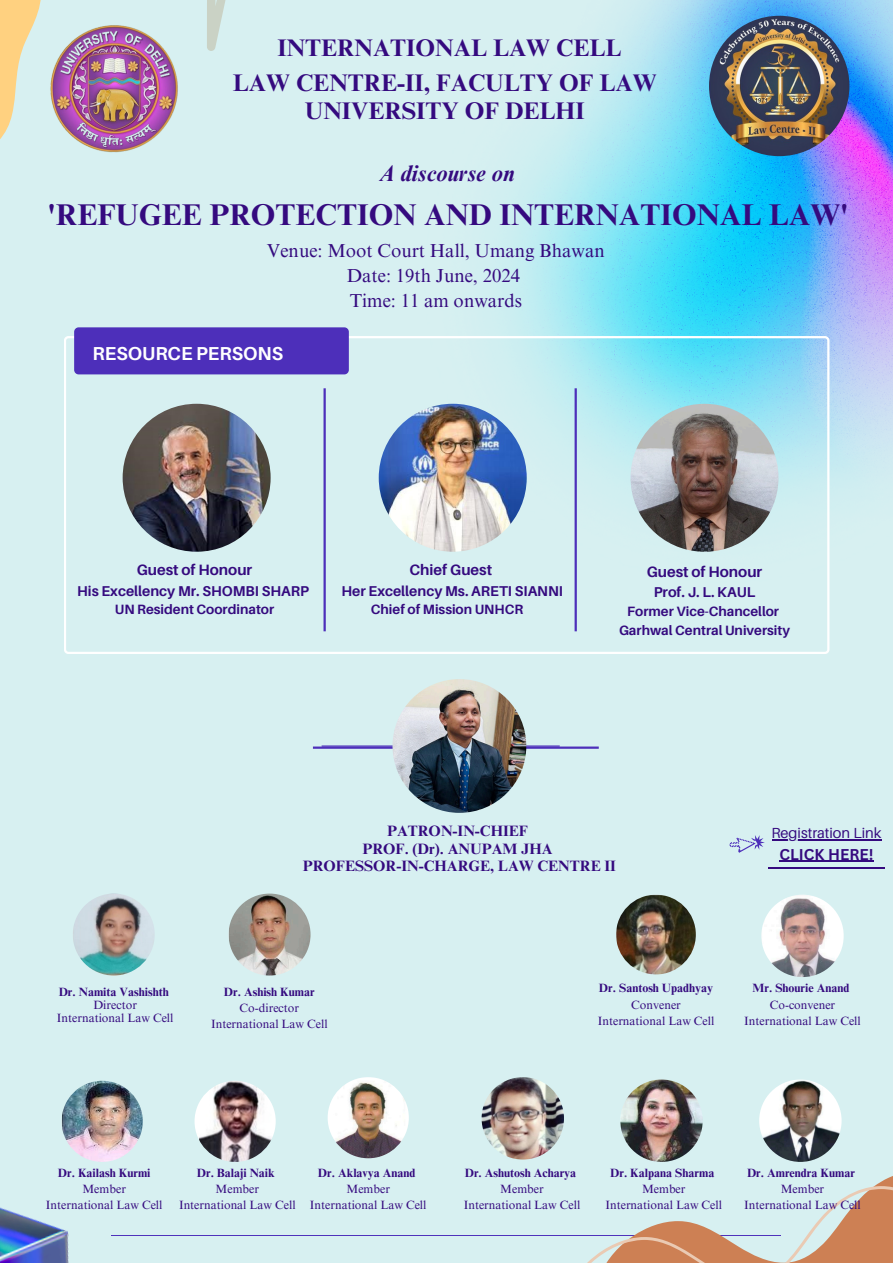
<style>
.page{position:relative;width:893px;height:1263px;background:#d7f0f1}
.page>*{position:absolute;margin:0;border:0;box-sizing:border-box;transform-origin:0 0}
.t1{font:700 30px "Times NRMT Pro";color:#350a7f}
.t2{font:700 24px/28.1px "Times NRMT Pro";color:#350a7f;text-align:center}
.t3{font:italic 700 22.5px "Times NRMT Pro";color:#350a7f}
.t4{font:18.75px/25.3px "Times NRMT Pro";color:#350a7f;text-align:center}
.t5{font:700 18.75px "Aileron";color:#fff}
.t6{font:700 15.23px "Canva Sans";color:#350a7f}
.t7{font:700 15px/17.4px "Times NRMT Pro";color:#350a7f;text-align:center}
.t8{font:700 15px "Aileron";color:#350a7f}
.t9{font:14.62px "Aileron";color:#350a7f}
.t10{font:700 14.25px "Aileron";color:#350a7f}
.t11{font:700 13.5px "Aileron";color:#350a7f}
.t12{font:12px "Times NRMT Pro";color:#350a7f}
.t13{font:700 12px "Times NRMT Pro";color:#350a7f}
</style>
<div class="page">
<img style="left:407px;top:0;width:486px;height:552px">
<div style="left:62px;top:334px;width:769px;height:322px;border:5px solid #fff;border-radius:5px"></div>
<div style="left:74px;top:327px;width:275px;height:47px;background:#4d2fba"></div>
<img style="left:379px;top:404px;width:148px;height:148px;border-radius:74px">
<img style="left:123px;top:404px;width:148px;height:148px;border-radius:74px">
<img style="left:630px;top:404px;width:148px;height:148px;border-radius:73px">
<hr style="left:323px;top:388px;width:3px;height:243px;background:#4d2fba">
<hr style="left:109px;top:1235px;width:675px;height:1px;background:#4d2fba">
<hr style="left:574px;top:388px;width:3px;height:243px;background:#4d2fba">
<img style="left:0;top:1207px;width:69px;height:56px">
<svg style="left:729px;top:835px;width:36px;height:18px"></svg>
<hr style="left:313px;top:746px;width:286px;height:3px;background:#4d2fba">
<img style="left:392px;top:679px;width:134px;height:134px;border-radius:50%">
<img style="left:73px;top:893px;width:82px;height:82px;border-radius:41px">
<img style="left:759px;top:1079px;width:82px;height:83px;border-radius:50%">
<img style="left:229px;top:893px;width:81px;height:82px;border-radius:41px">
<img style="left:620px;top:1079px;width:82px;height:83px;border-radius:50%">
<img style="left:44px;top:16px;width:140px;height:140px;border-radius:70px">
<img style="left:709px;top:16px;width:140px;height:140px;border-radius:70px">
<svg style="left:0;top:0;width:41px;height:139px"></svg>
<svg style="left:207px;top:0;width:18px;height:51px"></svg>
<svg style="left:587px;top:1176px;width:306px;height:87px"></svg>
<hr style="left:768px;top:867px;width:116px;height:2px;background:#350a7f">
<img style="left:616px;top:895px;width:80px;height:79px;border-radius:50%">
<img style="left:761px;top:895px;width:82px;height:82px;border-radius:50%">
<img style="left:481px;top:1077px;width:83px;height:82px;border-radius:50%">
<img style="left:328px;top:1077px;width:81px;height:81px;border-radius:50%">
<img style="left:62px;top:1081px;width:81px;height:81px;border-radius:50%">
<img style="left:194px;top:1081px;width:82px;height:81px;border-radius:50%">
<hr style="left:771px;top:839px;width:110px;height:1px;background:#350a7f">
<hr style="left:779px;top:861px;width:94px;height:1px;background:#350a7f">
<p class="t2" style="left:277px;top:36px;width:345px">INTERNATIONAL LAW CELL</p>
<p class="t2" style="left:233px;top:72px;width:425px">LAW CENTRE-II, FACULTY OF LAW<br>UNIVERSITY OF DELHI</p>
<p class="t3" style="left:379px;top:165px;width:137px">A discourse on</p>
<p class="t1" style="left:47px;top:203px;width:803px">'REFUGEE PROTECTION AND INTERNATIONAL LAW'</p>
<p class="t4" style="left:267px;top:240px;width:339px">Venue: Moot Court Hall, Umang Bhawan<br>Date: 19th June, 2024<br>Time: 11 am onwards</p>
<p class="t5" style="left:93px;top:342px;width:192px">RESOURCE PERSONS</p>
<p class="t8" style="left:137px;top:560px;width:117px">Guest of Honour</p>
<p class="t10" style="left:77px;top:582px;width:233px">His Excellency Mr. SHOMBI SHARP</p>
<p class="t11" style="left:115px;top:601px;width:161px">UN Resident Coordinator</p>
<p class="t8" style="left:409px;top:560px;width:84px">Chief Guest</p>
<p class="t10" style="left:341px;top:582px;width:223px">Her Excellency Ms. ARETI SIANNI</p>
<p class="t11" style="left:371px;top:601px;width:154px">Chief of Mission UNHCR</p>
<h6 class="t8" style="left:646px;top:562px;width:117px">Guest of Honour</h6>
<p class="t10" style="left:653px;top:583px;width:103px">Prof. J. L. KAUL</p>
<p class="t11" style="left:627px;top:603px;width:153px">Former Vice-Chancellor</p>
<p class="t11" style="left:619px;top:621px;width:172px">Garhwal Central University</p>
<p class="t7" style="left:303px;top:824px;width:315px">PATRON-IN-CHIEF<br>PROF. (Dr). ANUPAM JHA<br>PROFESSOR-IN-CHARGE, LAW CENTRE II</p>
<p class="t9" style="left:771px;top:824px;width:111px">Registration Link</p>
<p class="t6" style="left:779px;top:843px;width:96px">CLICK HERE!</p>
<p class="t13" style="left:59px;top:987px;width:111px">Dr. Namita Vashishth</p>
<p class="t12" style="left:93px;top:1000px;width:45px">Director</p>
<p class="t12" style="left:57px;top:1013px;width:118px">International Law Cell</p>
<p class="t13" style="left:224px;top:987px;width:92px">Dr. Ashish Kumar</p>
<p class="t12" style="left:240px;top:1003px;width:61px">Co-director</p>
<p class="t12" style="left:211px;top:1020px;width:118px">International Law Cell</p>
<p class="t13" style="left:599px;top:984px;width:116px">Dr. Santosh Upadhyay</p>
<p class="t12" style="left:631px;top:1000px;width:51px">Convener</p>
<p class="t12" style="left:598px;top:1016px;width:118px">International Law Cell</p>
<p class="t13" style="left:752px;top:984px;width:98px">Mr. Shourie Anand</p>
<p class="t12" style="left:770px;top:1000px;width:67px">Co-convener</p>
<p class="t12" style="left:744px;top:1016px;width:118px">International Law Cell</p>
<p class="t13" style="left:58px;top:1168px;width:94px">Dr. Kailash Kurmi</p>
<p class="t12" style="left:82px;top:1184px;width:45px">Member</p>
<p class="t12" style="left:46px;top:1200px;width:118px">International Law Cell</p>
<p class="t13" style="left:197px;top:1168px;width:79px">Dr. Balaji Naik</p>
<p class="t12" style="left:216px;top:1184px;width:45px">Member</p>
<p class="t12" style="left:179px;top:1200px;width:118px">International Law Cell</p>
<p class="t13" style="left:318px;top:1168px;width:99px">Dr. Aklavya Anand</p>
<p class="t12" style="left:346px;top:1184px;width:45px">Member</p>
<p class="t12" style="left:310px;top:1200px;width:118px">International Law Cell</p>
<p class="t13" style="left:465px;top:1168px;width:113px">Dr. Ashutosh Acharya</p>
<p class="t12" style="left:500px;top:1184px;width:45px">Member</p>
<p class="t12" style="left:464px;top:1200px;width:118px">International Law Cell</p>
<p class="t13" style="left:610px;top:1168px;width:106px">Dr. Kalpana Sharma</p>
<p class="t12" style="left:642px;top:1184px;width:45px">Member</p>
<p class="t12" style="left:605px;top:1200px;width:118px">International Law Cell</p>
<p class="t13" style="left:747px;top:1168px;width:109px">Dr. Amrendra Kumar</p>
<p class="t12" style="left:780px;top:1184px;width:45px">Member</p>
<p class="t12" style="left:744px;top:1200px;width:118px">International Law Cell</p>
</div>
